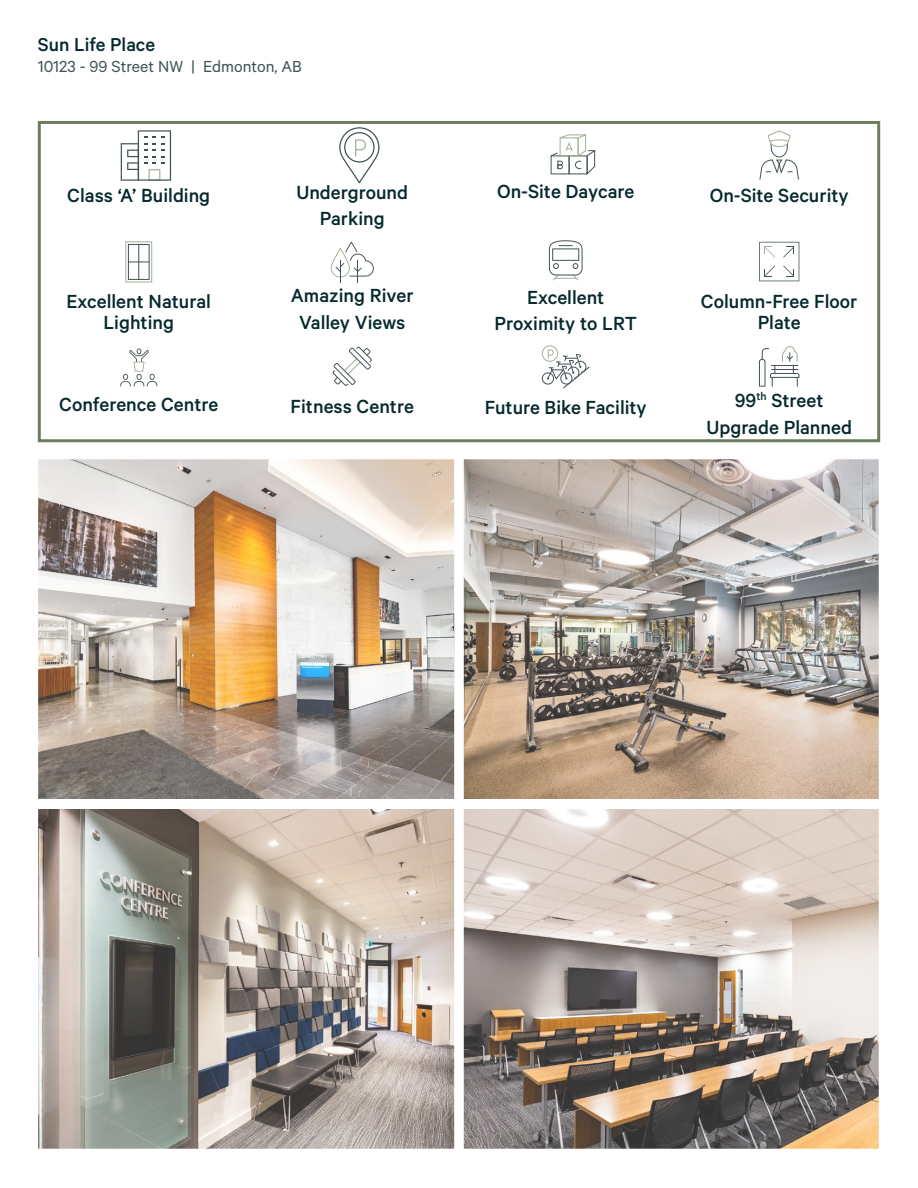
<style>
.page{position:relative;width:918px;height:1188px;background:#fff}
.page>*{position:absolute;margin:0;border:0;box-sizing:border-box;transform-origin:0 0}
.t1{font:500 21.3px/26.7px "Calibre";color:#05292c;text-align:center}
.t2{font:500 21px "Calibre";color:#05292c}
.t3{font:18px "Calibre";color:#415255}
</style>
<div class="page">
<img style="left:39px;top:460px;width:414px;height:338px">
<div style="left:29px;top:450px;width:434px;height:358px;border:9px solid #fff"></div>
<img style="left:465px;top:460px;width:413px;height:338px">
<div style="left:455px;top:450px;width:433px;height:358px;border:9px solid #fff"></div>
<img style="left:39px;top:810px;width:839px;height:338px">
<div style="left:29px;top:800px;width:434px;height:358px;border:9px solid #fff"></div>
<div style="left:455px;top:800px;width:433px;height:358px;border:9px solid #fff"></div>
<div style="left:38px;top:121px;width:842px;height:321px;border:3px solid #6d7c5f"></div>
<svg style="left:121px;top:130px;width:50px;height:51px"></svg>
<svg style="left:759px;top:131px;width:40px;height:49px"></svg>
<svg style="left:551px;top:134px;width:44px;height:40px"></svg>
<svg style="left:339px;top:127px;width:40px;height:56px"></svg>
<svg style="left:333px;top:347px;width:39px;height:39px"></svg>
<svg style="left:120px;top:348px;width:37px;height:38px"></svg>
<svg style="left:759px;top:346px;width:40px;height:41px"></svg>
<svg style="left:542px;top:345px;width:48px;height:43px"></svg>
<svg style="left:549px;top:240px;width:34px;height:40px"></svg>
<svg style="left:331px;top:241px;width:43px;height:42px"></svg>
<svg style="left:125px;top:241px;width:27px;height:42px"></svg>
<svg style="left:759px;top:242px;width:40px;height:39px"></svg>
<p class="t2" style="left:38px;top:33px;width:119px">Sun Life Place</p>
<p class="t3" style="left:38px;top:56px;width:266px">10123 - 99 Street NW | Edmonton, AB</p>
<p class="t1" style="left:67px;top:182px;width:144px">Class ‘A’ Building</p>
<p class="t1" style="left:296px;top:178px;width:113px">Underground</p>
<p class="t1" style="left:497px;top:178px;width:139px">On-Site Daycare</p>
<p class="t1" style="left:710px;top:181px;width:140px">On-Site Security</p>
<p class="t1" style="left:320px;top:205px;width:67px">Parking</p>
<p class="t1" style="left:291px;top:282px;width:124px">Amazing River<br>Valley Views</p>
<p class="t1" style="left:495px;top:283px;width:144px">Excellent<br>Proximity to LRT</p>
<p class="t1" style="left:66px;top:290px;width:146px;line-height:21.3px">Excellent Natural<br>Lighting</p>
<p class="t1" style="left:701px;top:290px;width:158px;line-height:21.3px">Column-Free Floor<br>Plate</p>
<p class="t1" style="left:59px;top:391px;width:161px">Conference Centre</p>
<p class="t1" style="left:291px;top:393px;width:125px">Fitness Centre</p>
<p class="t1" style="left:706px;top:386px;width:147px">99<sup>th</sup> Street<br>Upgrade Planned</p>
<p class="t1" style="left:485px;top:393px;width:164px">Future Bike Facility</p>
</div>
